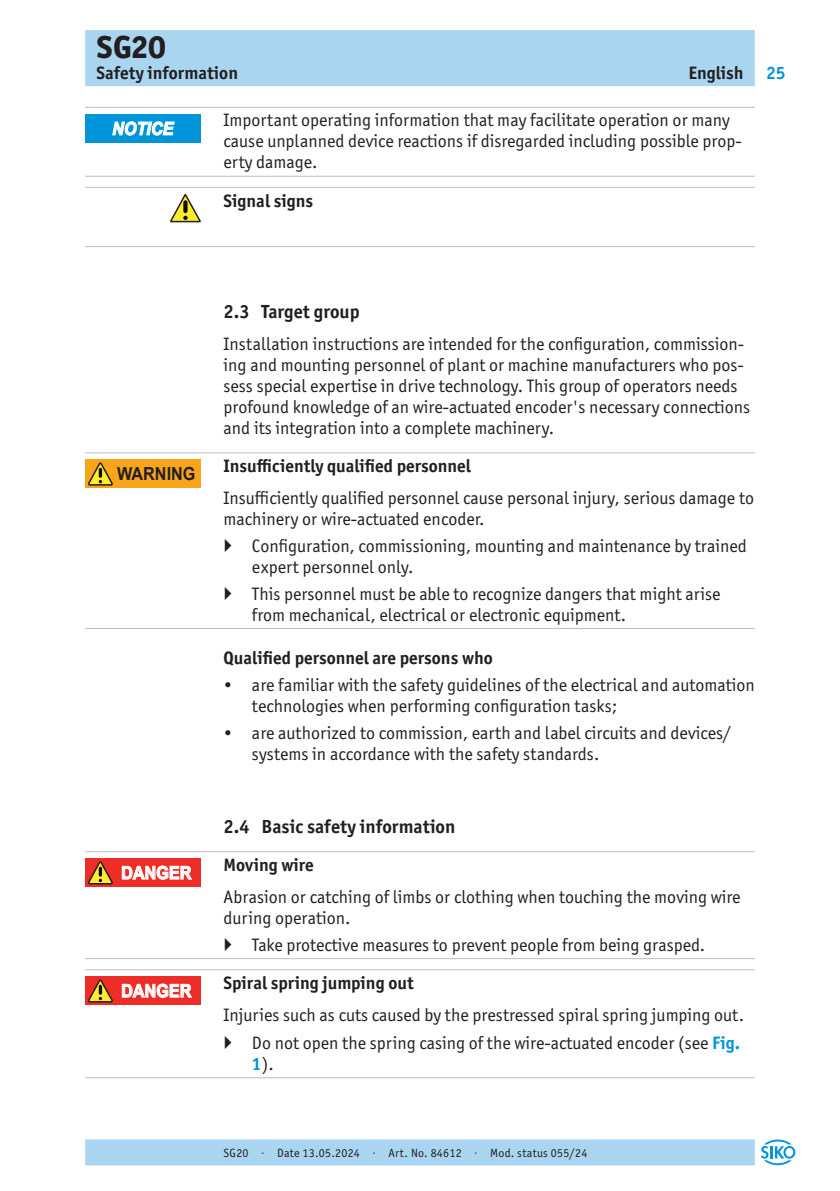
<style>
.page{position:relative;width:840px;height:1191px;background:#fff}
.page>*{position:absolute;margin:0;border:0;box-sizing:border-box;transform-origin:0 0}
.t1{font:800 32px "Officina Sans ITC Pro";color:#231f20}
.t2{font:700 19px "Officina Sans ITC Pro";color:#231f20}
._03__Fliesstext{font:18px/21px "Officina Sans ITC Pro";color:#231f20}
._03__Fliesstext_Linien-oben_unten{font:18px/21px "Officina Sans ITC Pro";color:#231f20}
._02__Ueberschrift_Linie-oben{font:700 18px "Officina Sans ITC Pro";color:#231f20}
._02__Ueberschrift{font:700 18px "Officina Sans ITC Pro";color:#231f20}
.t3{font:700 18px "Arial";color:#fff;scale:.9 1}
.t4{font:700 18px "Arial";color:#231f20;scale:.9 1}
.t5{font:italic 700 18px "Arial";color:#fff;scale:.9 1}
.t6{font:700 18px "Officina Sans ITC Pro";color:#0095d9}
.t7{font:12px "Officina Sans ITC Pro";letter-spacing:.02em;color:#231f20}
.s1{font-weight:700;color:#0095d9}
</style>
<div class="page">
<div style="left:85px;top:30px;width:669px;height:56px;background:#aad5f1"></div>
<div style="left:85px;top:1139px;width:669px;height:26px;background:#aad5f1"></div>
<svg style="left:761px;top:1139px;width:33px;height:26px"></svg>
<hr style="left:85px;top:107px;width:669px;height:1px;background:#bcbdc0">
<hr style="left:85px;top:176px;width:669px;height:1px;background:#bcbdc0">
<hr style="left:85px;top:187px;width:669px;height:1px;background:#bcbdc0">
<hr style="left:85px;top:246px;width:669px;height:1px;background:#bcbdc0">
<hr style="left:85px;top:452px;width:669px;height:1px;background:#bcbdc0">
<hr style="left:85px;top:628px;width:669px;height:1px;background:#bcbdc0">
<hr style="left:85px;top:851px;width:669px;height:1px;background:#bcbdc0">
<hr style="left:85px;top:958px;width:669px;height:1px;background:#bcbdc0">
<hr style="left:85px;top:969px;width:669px;height:1px;background:#bcbdc0">
<hr style="left:85px;top:1077px;width:669px;height:1px;background:#bcbdc0">
<div style="left:85px;top:114px;width:116px;height:28px;background:#0095d9"></div>
<svg style="left:112px;top:122px;width:62px;height:13px"></svg>
<svg style="left:170px;top:194px;width:31px;height:28px"></svg>
<div style="left:85px;top:459px;width:116px;height:29px;background:#f9a51b"></div>
<svg style="left:87px;top:462px;width:26px;height:24px"></svg>
<div style="left:85px;top:858px;width:116px;height:28px;background:#ee2d28"></div>
<svg style="left:122px;top:866px;width:70px;height:13px"></svg>
<svg style="left:87px;top:861px;width:26px;height:24px"></svg>
<div style="left:85px;top:976px;width:116px;height:28px;background:#ee2d28"></div>
<svg style="left:122px;top:984px;width:70px;height:13px"></svg>
<svg style="left:87px;top:979px;width:26px;height:24px"></svg>
<h1 class="t1" style="left:96px;top:26px;width:71px">SG20</h1>
<p class="_02__Ueberschrift_Linie-oben" style="left:96px;top:62px;width:143px">Safety information</p>
<p class="_02__Ueberschrift_Linie-oben" style="left:688px;top:62px;width:57px">English</p>
<p class="t5" style="left:112px;top:117px;width:70px">NOTICE</p>
<p class="_03__Fliesstext_Linien-oben_unten" style="left:223px;top:110px;width:519px">Important operating information that may facilitate operation or many cause unplanned device reactions if disregarded including possible prop&shy;erty damage.</p>
<p class="_02__Ueberschrift_Linie-oben" style="left:223px;top:189px;width:91px">Signal signs</p>
<p class="t6" style="left:765px;top:62px;width:21px">25</p>
<p class="t4" style="left:117px;top:462px;width:89px">WARNING</p>
<p class="t3" style="left:121px;top:861px;width:80px">DANGER</p>
<p class="t3" style="left:121px;top:979px;width:80px">DANGER</p>
<p class="t2" style="left:223px;top:299px;width:137px">2.3 Target group</p>
<p class="_03__Fliesstext" style="left:223px;top:333px;width:527px">Installation instructions are intended for the configuration, commission&shy;ing and mounting personnel of plant or machine manufacturers who pos&shy;sess special expertise in drive technology. This group of operators needs profound knowledge of an wire-actuated encoder's necessary connections and its integration into a complete machinery.</p>
<p class="_02__Ueberschrift_Linie-oben" style="left:223px;top:455px;width:249px">Insufficiently qualified personnel</p>
<p class="_03__Fliesstext" style="left:223px;top:487px;width:531px">Insufficiently qualified personnel cause personal injury, serious damage to machinery or wire-actuated encoder.</p>
<p class="_03__Fliesstext" style="left:252px;top:535px;width:496px">Configuration, commissioning, mounting and maintenance by trained expert personnel only.</p>
<p class="_03__Fliesstext" style="left:252px;top:583px;width:470px">This personnel must be able to recognize dangers that might arise from mechanical, electrical or electronic equipment.</p>
<p class="_02__Ueberschrift" style="left:223px;top:647px;width:270px">Qualified personnel are persons who</p>
<p class="_03__Fliesstext" style="left:252px;top:674px;width:504px;text-indent:-28px">• are familiar with the safety guidelines of the electrical and automation technologies when performing configuration tasks;</p>
<p class="_03__Fliesstext" style="left:252px;top:722px;width:480px;text-indent:-28px">• are authorized to commission, earth and label circuits and devices/ systems in accordance with the safety standards.</p>
<p class="t2" style="left:223px;top:814px;width:233px">2.4 Basic safety information</p>
<p class="_02__Ueberschrift_Linie-oben" style="left:223px;top:853px;width:92px">Moving wire</p>
<p class="_03__Fliesstext" style="left:223px;top:886px;width:518px">Abrasion or catching of limbs or clothing when touching the moving wire during operation.</p>
<p class="_03__Fliesstext" style="left:252px;top:934px;width:454px">Take protective measures to prevent people from being grasped.</p>
<p class="_02__Ueberschrift_Linie-oben" style="left:223px;top:971px;width:191px">Spiral spring jumping out</p>
<p class="_03__Fliesstext" style="left:223px;top:1004px;width:521px">Injuries such as cuts caused by the prestressed spiral spring jumping out.</p>
<p class="_03__Fliesstext" style="left:252px;top:1032px;width:489px">Do not open the spring casing of the wire-actuated encoder (see <span class="s1">Fig.<br>1</span>).</p>
<p class="t7" style="left:223px;top:1145px;width:365px">SG20 · Date 13.05.2024 · Art. No. 84612 · Mod. status 055/24</p>
</div>
